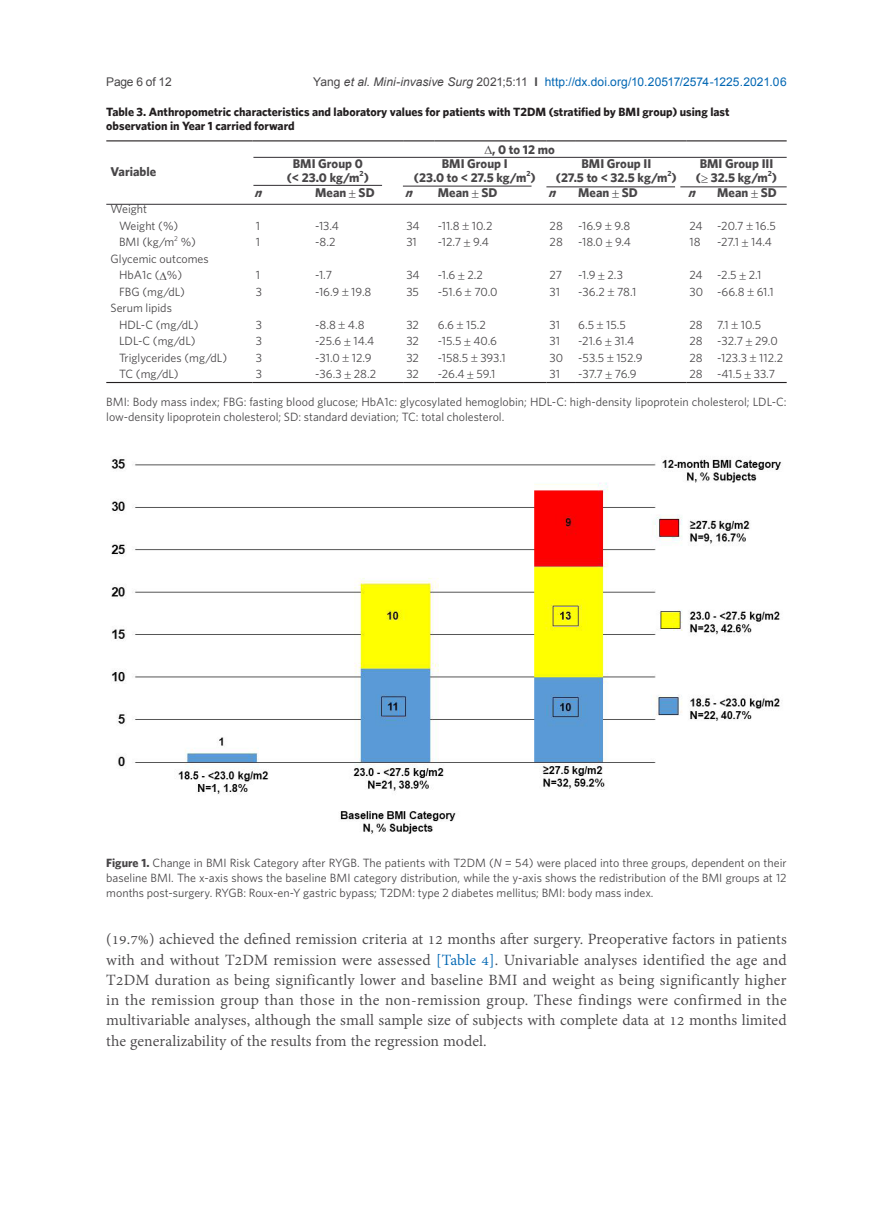
<style>
.page{position:relative;width:893px;height:1212px;background:#fff}
.page>*{position:absolute;margin:0;border:0;box-sizing:border-box;transform-origin:0 0}
.正文{font:19.2px/20.2px "Adobe Thai";letter-spacing:.005em;color:#484648;text-align:justify}
.正文-2{font:700 12.75px "Whitney";color:#484648}
.正文-3{font:italic 700 12.75px "Whitney";color:#484648}
.正文-4{font:12px/15px "Whitney";color:#484648}
.t1{font:700 12px/13.5px "Whitney";color:#231f20}
.t2{font:12px "Arial";letter-spacing:.005em;color:#0166b3}
.t3{font:12px "Arial";letter-spacing:-.025em;color:#484648}
.正文-5{font:700 7.5px "Whitney";color:#484648}
.正文-6{font:7.05px "Whitney";color:#484648}
.s1{color:#484648}
.s2{font-style:italic;color:#484648}
.s3{font-weight:700;color:#484648}
.s4{font-weight:700}
.s5{font-style:italic}
.s6{color:#0166b3}
</style>
<div class="page">
<hr style="left:106px;top:140px;width:147px;height:1px;background:#231f20">
<hr style="left:253px;top:140px;width:59px;height:1px;background:#231f20">
<hr style="left:312px;top:140px;width:91px;height:1px;background:#231f20">
<hr style="left:403px;top:140px;width:32px;height:1px;background:#231f20">
<hr style="left:435px;top:140px;width:111px;height:1px;background:#231f20">
<svg style="left:546px;top:140px;width:29px;height:1px"></svg>
<hr style="left:575px;top:140px;width:111px;height:1px;background:#231f20">
<svg style="left:686px;top:140px;width:28px;height:1px"></svg>
<hr style="left:714px;top:140px;width:73px;height:1px;background:#231f20">
<hr style="left:106px;top:382px;width:147px;height:1px;background:#231f20">
<hr style="left:253px;top:382px;width:59px;height:1px;background:#231f20">
<hr style="left:312px;top:382px;width:91px;height:1px;background:#231f20">
<hr style="left:403px;top:382px;width:32px;height:1px;background:#231f20">
<hr style="left:435px;top:382px;width:111px;height:1px;background:#231f20">
<svg style="left:546px;top:382px;width:29px;height:1px"></svg>
<hr style="left:575px;top:382px;width:111px;height:1px;background:#231f20">
<svg style="left:686px;top:382px;width:28px;height:1px"></svg>
<hr style="left:714px;top:382px;width:73px;height:1px;background:#231f20">
<img style="left:111px;top:459px;width:671px;height:375px">
<hr style="left:253px;top:157px;width:534px;height:1px;background:#312e32">
<hr style="left:106px;top:204px;width:681px;height:1px;background:#312e32">
<hr style="left:253px;top:185px;width:129px;height:1px;background:#312e32">
<hr style="left:403px;top:186px;width:128px;height:1px;background:#312e32">
<hr style="left:546px;top:186px;width:129px;height:1px;background:#312e32">
<hr style="left:680px;top:186px;width:107px;height:1px;background:#312e32">
<p class="t3" style="left:106px;top:73px;width:67px">Page 6 of 12</p>
<p class="t2" style="left:313px;top:73px;width:475px"><span class="s1">Yang</span> <span class="s2">et al</span><span class="s1">.</span> <span class="s2">Mini-invasive Surg</span> <span class="s1">2021;5:11</span> <span class="s3">I</span> http://dx.doi.org/10.20517/2574-1225.2021.06</p>
<p class="t1" style="left:106px;top:105px;width:625px">Table 3. Anthropometric characteristics and laboratory values for patients with T2DM (stratified by BMI group) using last observation in Year 1 carried forward</p>
<p class="正文-2" style="left:111px;top:163px;width:47px">Variable</p>
<p class="正文-2" style="left:492px;top:142px;width:64px">, 0 to 12 mo</p>
<p class="正文-2" style="left:293px;top:156px;width:72px">BMI Group 0</p>
<p class="正文-2" style="left:287px;top:170px;width:84px">(&lt; 23.0 kg/m )</p>
<p class="正文-2" style="left:442px;top:156px;width:67px">BMI Group I</p>
<p class="正文-2" style="left:414px;top:170px;width:123px">(23.0 to &lt; 27.5 kg/m )</p>
<p class="正文-2" style="left:581px;top:156px;width:71px">BMI Group II</p>
<p class="正文-2" style="left:556px;top:170px;width:122px">(27.5 to &lt; 32.5 kg/m )</p>
<p class="正文-2" style="left:700px;top:156px;width:75px">BMI Group III</p>
<p class="正文-2" style="left:696px;top:170px;width:83px">(≥ 32.5 kg/m )</p>
<p class="正文-5" style="left:360px;top:169px;width:6px">2</p>
<p class="正文-5" style="left:526px;top:169px;width:6px">2</p>
<p class="正文-5" style="left:667px;top:169px;width:6px">2</p>
<p class="正文-5" style="left:768px;top:169px;width:6px">2</p>
<p class="正文-3" style="left:254px;top:185px;width:14px">n</p>
<p class="正文-2" style="left:315px;top:185px;width:61px">Mean SD</p>
<p class="正文-3" style="left:405px;top:185px;width:14px">n</p>
<p class="正文-2" style="left:438px;top:185px;width:61px">Mean SD</p>
<p class="正文-3" style="left:548px;top:185px;width:14px">n</p>
<p class="正文-2" style="left:578px;top:185px;width:61px">Mean SD</p>
<p class="正文-3" style="left:688px;top:185px;width:14px">n</p>
<p class="正文-2" style="left:717px;top:185px;width:61px">Mean SD</p>
<p class="正文-4" style="left:111px;top:201px;width:38px">Weight</p>
<p class="正文-4" style="left:119px;top:218px;width:61px">Weight (%)</p>
<p class="正文-4" style="left:256px;top:218px;width:6px">1</p>
<p class="正文-4" style="left:315px;top:218px;width:25px">-13.4</p>
<p class="正文-4" style="left:406px;top:218px;width:15px">34</p>
<p class="正文-4" style="left:438px;top:218px;width:56px">-11.8 10.2</p>
<p class="正文-4" style="left:550px;top:218px;width:15px">28</p>
<p class="正文-4" style="left:578px;top:218px;width:54px">-16.9 9.8</p>
<p class="正文-4" style="left:689px;top:218px;width:15px">24</p>
<p class="正文-4" style="left:717px;top:218px;width:60px">-20.7 16.5</p>
<p class="正文-4" style="left:119px;top:234px;width:57px">BMI (kg/m</p>
<p class="正文-6" style="left:174px;top:234px;width:5px">2</p>
<p class="正文-4" style="left:181px;top:234px;width:17px">%)</p>
<p class="正文-4" style="left:256px;top:234px;width:6px">1</p>
<p class="正文-4" style="left:315px;top:234px;width:22px">-8.2</p>
<p class="正文-4" style="left:406px;top:234px;width:12px">31</p>
<p class="正文-4" style="left:438px;top:234px;width:53px">-12.7 9.4</p>
<p class="正文-4" style="left:550px;top:234px;width:15px">28</p>
<p class="正文-4" style="left:578px;top:234px;width:54px">-18.0 9.4</p>
<p class="正文-4" style="left:689px;top:234px;width:13px">18</p>
<p class="正文-4" style="left:717px;top:234px;width:56px">-27.1 14.4</p>
<p class="正文-4" style="left:111px;top:251px;width:100px">Glycemic outcomes</p>
<p class="正文-4" style="left:119px;top:267px;width:65px">HbA1c ( %)</p>
<p class="正文-4" style="left:256px;top:267px;width:6px">1</p>
<p class="正文-4" style="left:315px;top:267px;width:18px">-1.7</p>
<p class="正文-4" style="left:406px;top:267px;width:15px">34</p>
<p class="正文-4" style="left:438px;top:267px;width:47px">-1.6 2.2</p>
<p class="正文-4" style="left:550px;top:267px;width:14px">27</p>
<p class="正文-4" style="left:578px;top:267px;width:46px">-1.9 2.3</p>
<p class="正文-4" style="left:689px;top:267px;width:15px">24</p>
<p class="正文-4" style="left:717px;top:267px;width:46px">-2.5 2.1</p>
<p class="正文-4" style="left:119px;top:284px;width:67px">FBG (mg/dL)</p>
<p class="正文-4" style="left:256px;top:284px;width:8px">3</p>
<p class="正文-4" style="left:315px;top:284px;width:58px">-16.9 19.8</p>
<p class="正文-4" style="left:406px;top:284px;width:14px">35</p>
<p class="正文-4" style="left:438px;top:284px;width:61px">-51.6 70.0</p>
<p class="正文-4" style="left:550px;top:284px;width:12px">31</p>
<p class="正文-4" style="left:578px;top:284px;width:60px">-36.2 78.1</p>
<p class="正文-4" style="left:689px;top:284px;width:15px">30</p>
<p class="正文-4" style="left:717px;top:284px;width:58px">-66.8 61.1</p>
<p class="正文-4" style="left:111px;top:300px;width:63px">Serum lipids</p>
<p class="正文-4" style="left:119px;top:317px;width:81px">HDL-C (mg/dL)</p>
<p class="正文-4" style="left:256px;top:317px;width:8px">3</p>
<p class="正文-4" style="left:315px;top:317px;width:51px">-8.8 4.8</p>
<p class="正文-4" style="left:406px;top:317px;width:14px">32</p>
<p class="正文-4" style="left:438px;top:317px;width:50px">6.6 15.2</p>
<p class="正文-4" style="left:550px;top:317px;width:12px">31</p>
<p class="正文-4" style="left:578px;top:317px;width:49px">6.5 15.5</p>
<p class="正文-4" style="left:689px;top:317px;width:15px">28</p>
<p class="正文-4" style="left:717px;top:317px;width:46px">7.1 10.5</p>
<p class="正文-4" style="left:119px;top:333px;width:78px">LDL-C (mg/dL)</p>
<p class="正文-4" style="left:256px;top:333px;width:8px">3</p>
<p class="正文-4" style="left:315px;top:333px;width:61px">-25.6 14.4</p>
<p class="正文-4" style="left:406px;top:333px;width:14px">32</p>
<p class="正文-4" style="left:438px;top:333px;width:61px">-15.5 40.6</p>
<p class="正文-4" style="left:550px;top:333px;width:12px">31</p>
<p class="正文-4" style="left:578px;top:333px;width:58px">-21.6 31.4</p>
<p class="正文-4" style="left:689px;top:333px;width:15px">28</p>
<p class="正文-4" style="left:717px;top:333px;width:62px">-32.7 29.0</p>
<p class="正文-4" style="left:119px;top:350px;width:110px">Triglycerides (mg/dL)</p>
<p class="正文-4" style="left:256px;top:350px;width:8px">3</p>
<p class="正文-4" style="left:315px;top:350px;width:58px">-31.0 12.9</p>
<p class="正文-4" style="left:406px;top:350px;width:14px">32</p>
<p class="正文-4" style="left:438px;top:350px;width:69px">-158.5 393.1</p>
<p class="正文-4" style="left:550px;top:350px;width:15px">30</p>
<p class="正文-4" style="left:578px;top:350px;width:66px">-53.5 152.9</p>
<p class="正文-4" style="left:689px;top:350px;width:15px">28</p>
<p class="正文-4" style="left:717px;top:350px;width:68px">-123.3 112.2</p>
<p class="正文-4" style="left:119px;top:366px;width:61px">TC (mg/dL)</p>
<p class="正文-4" style="left:256px;top:366px;width:8px">3</p>
<p class="正文-4" style="left:315px;top:366px;width:63px">-36.3 28.2</p>
<p class="正文-4" style="left:406px;top:366px;width:14px">32</p>
<p class="正文-4" style="left:438px;top:366px;width:59px">-26.4 59.1</p>
<p class="正文-4" style="left:550px;top:366px;width:12px">31</p>
<p class="正文-4" style="left:578px;top:366px;width:60px">-37.7 76.9</p>
<p class="正文-4" style="left:689px;top:366px;width:15px">28</p>
<p class="正文-4" style="left:717px;top:366px;width:59px">-41.5 33.7</p>
<p class="正文-4" style="left:106px;top:394px;width:682px">BMI: Body mass index; FBG: fasting blood glucose; HbA1c: glycosylated hemoglobin; HDL-C: high-density lipoprotein cholesterol; LDL-C: low-density lipoprotein cholesterol; SD: standard deviation; TC: total cholesterol.</p>
<p class="正文-4" style="left:106px;top:855px;width:682px;text-align:justify"><span class="s4">Figure 1.</span> Change in BMI Risk Category after RYGB. The patients with T2DM (<span class="s5">N</span> = 54) were placed into three groups, dependent on their baseline BMI. The x-axis shows the baseline BMI category distribution, while the y-axis shows the redistribution of the BMI groups at 12 months post-surgery. RYGB: Roux-en-Y gastric bypass; T2DM: type 2 diabetes mellitus; BMI: body mass index.</p>
<p class="正文" style="left:106px;top:927px;width:682px">(19.7%) achieved the defined remission criteria at 12 months after surgery. Preoperative factors in patients with and without T2DM remission were assessed <span class="s6">[Table 4]</span>. Univariable analyses identified the age and T2DM duration as being significantly lower and baseline BMI and weight as being significantly higher in the remission group than those in the non-remission group. These findings were confirmed in the multivariable analyses, although the small sample size of subjects with complete data at 12 months limited the generalizability of the results from the regression model.</p>
</div>
